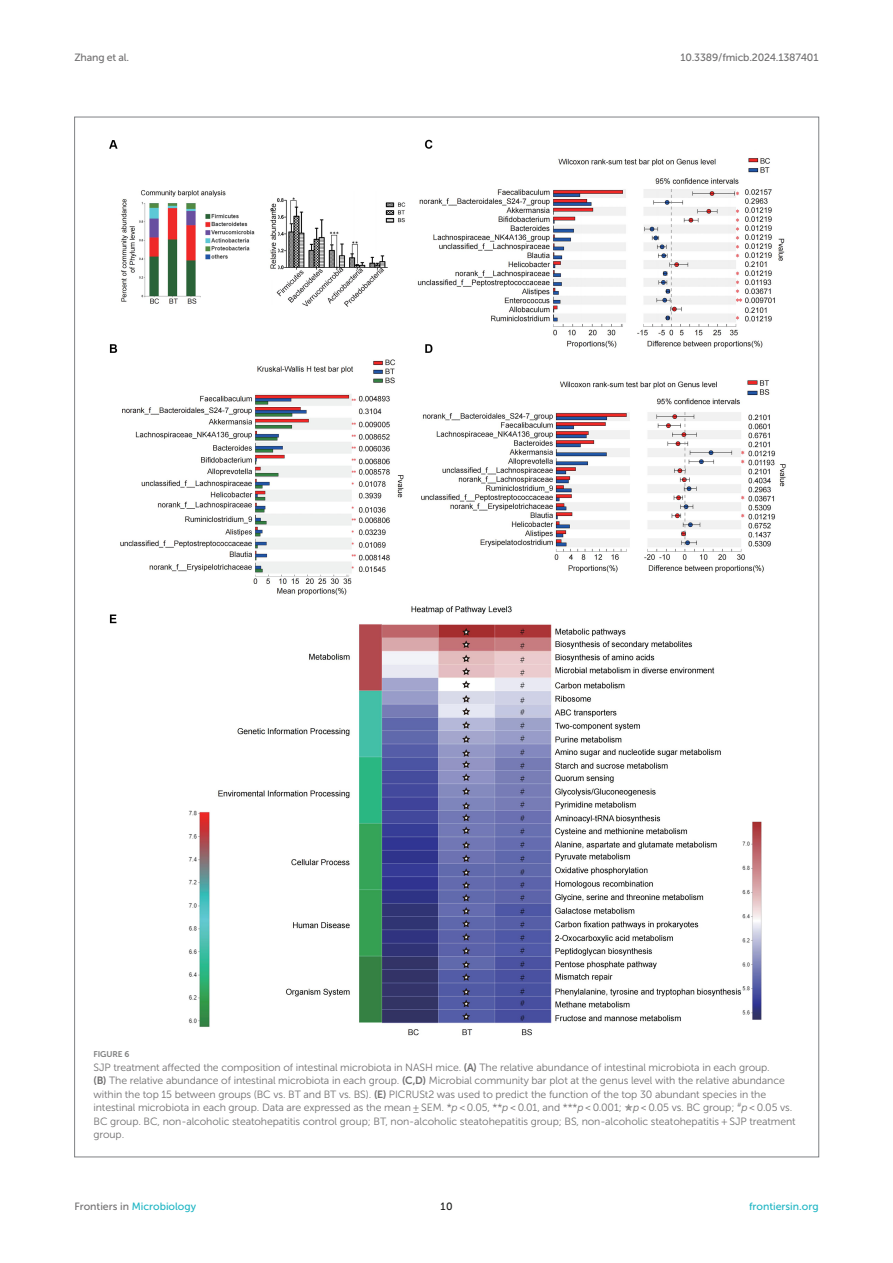
<style>
.page{position:relative;width:893px;height:1263px;background:#fff}
.page>*{position:absolute;margin:0;border:0;box-sizing:border-box;transform-origin:0 0}
.FIG_LEG{font:10.5px/13.5px "Museo Sans 300";letter-spacing:-.01em;color:#706f70}
.t1{font:10.5px "Museo Sans 500";color:#1db5c3}
.t2{font:10.5px "Museo Sans 500";letter-spacing:-.015em;color:#706f70}
.t3{font:10.5px "Museo Sans 500";color:#1b1c1b}
.FIG_HD{font:8.25px "Museo Sans 700";letter-spacing:-.01em;color:#7e7f7f}
.s1{font-family:"Museo Sans 700"}
.s2{font-style:italic}
.s3{color:#706f70}
</style>
<div class="page">
<img style="left:109px;top:139px;width:677px;height:897px">
<p class="t2" style="left:74px;top:51px;width:56px">Zhang et al.</p>
<p class="t2" style="left:680px;top:51px;width:140px">10.3389/fmicb.2024.1387401</p>
<p class="FIG_HD" style="left:94px;top:1049px;width:37px">FIGURE 6</p>
<p class="FIG_LEG" style="left:94px;top:1060px;width:704px">SJP treatment affected the composition of intestinal microbiota in NASH mice. <span class="s1">(A)</span> The relative abundance of intestinal microbiota in each group.<br><span class="s1">(B)</span> The relative abundance of intestinal microbiota in each group. <span class="s1">(C,D)</span> Microbial community bar plot at the genus level with the relative abundance within the top 15 between groups (BC vs. BT and BT vs. BS). <span class="s1">(E)</span> PICRUSt2 was used to predict the function of the top 30 abundant species in the intestinal microbiota in each group. Data are expressed as the mean ± SEM. *<span class="s2">p</span> &lt; 0.05, **<span class="s2">p</span> &lt; 0.01, and ***<span class="s2">p</span> &lt; 0.001; ✮<span class="s2">p</span> &lt; 0.05 vs. BC group; <sup>#</sup><span class="s2">p</span> &lt; 0.05 vs.<br>BC group. BC, non-alcoholic steatohepatitis control group; BT, non-alcoholic steatohepatitis group; BS, non-alcoholic steatohepatitis + SJP treatment group.</p>
<p class="t1" style="left:74px;top:1200px;width:123px"><span class="s3">Frontiers in</span> Microbiology</p>
<p class="t3" style="left:440px;top:1200px;width:14px">10</p>
<p class="t1" style="left:749px;top:1200px;width:71px">frontiersin.org</p>
</div>
